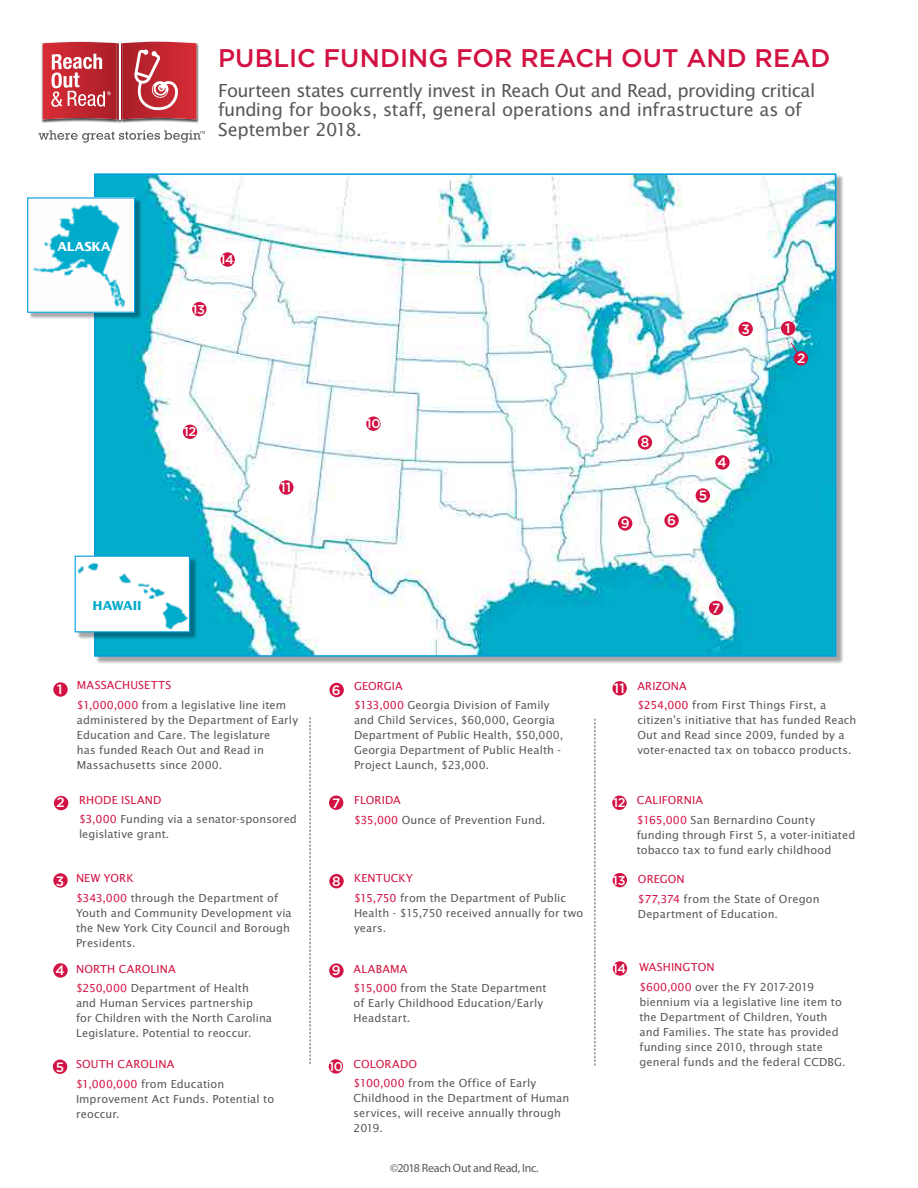
<style>
.page{position:relative;width:918px;height:1188px;background:#fff}
.page>*{position:absolute;margin:0;border:0;box-sizing:border-box;transform-origin:0 0}
.t1{font:500 25.5px "Gotham";letter-spacing:.005em;color:#d21242}
.t2{font:19.5px/19.5px "Lucida Sans EF";letter-spacing:-.02em;color:#58595b}
.t3{font:500 13.5px "Gotham";color:#fff}
.t4{font:700 13.5px "Lucida Sans EF";letter-spacing:-.005em;color:#fff}
.t5{font:700 13.5px "Lucida Sans EF";color:#00abc9}
.t6{font:500 12.75px "Gotham";letter-spacing:-.025em;color:#fff}
.t7{font:12px/15px "Lucida Sans EF";letter-spacing:.01em;color:#58595b}
.t8{font:12px/19.5px "Lucida Sans EF";letter-spacing:.01em;color:#d21242}
.t9{font:12px "Myriad Pro";letter-spacing:-.02em;color:#58595b}
.s1{font-family:"Gotham";font-weight:500;font-size:13.5px;color:#fff}
.s2{color:#d21242}
.s3{color:#58595b}
</style>
<div class="page">
<div style="left:95px;top:175px;width:749px;height:489px;background:#000;opacity:.35"></div>
<img style="left:97px;top:176px;width:736px;height:478px">
<img style="left:41px;top:43px;width:158px;height:80px">
<svg style="left:43px;top:41px;width:153px;height:82px;background:#c84c54"></svg>
<img style="left:116px;top:119px;width:7px;height:4px">
<img style="left:116px;top:43px;width:7px;height:76px">
<img style="left:118px;top:43px;width:3px;height:80px">
<hr style="left:119px;top:43px;width:1px;height:76px;background:#fff">
<svg style="left:39px;top:130px;width:166px;height:13px"></svg>
<div style="left:28px;top:199px;width:114px;height:121px;background:#000;opacity:.35"></div>
<img style="left:29px;top:199px;width:104px;height:112px">
<div style="left:27px;top:197px;width:108px;height:116px;border:1px solid #009ddc"></div>
<div style="left:76px;top:557px;width:121px;height:82px;background:#000;opacity:.35"></div>
<img style="left:77px;top:558px;width:111px;height:72px">
<div style="left:192px;top:302px;width:15px;height:14px;background:#d21242;border-radius:50%"></div>
<div style="left:220px;top:252px;width:15px;height:15px;background:#d21242;border-radius:50%"></div>
<div style="left:618px;top:516px;width:14px;height:15px;background:#d21242;border-radius:50%"></div>
<div style="left:366px;top:416px;width:15px;height:15px;background:#d21242;border-radius:50%"></div>
<div style="left:279px;top:480px;width:15px;height:15px;background:#d21242;border-radius:50%"></div>
<div style="left:183px;top:425px;width:14px;height:14px;background:#d21242;border-radius:50%"></div>
<div style="left:664px;top:513px;width:15px;height:15px;background:#d21242;border-radius:50%"></div>
<div style="left:709px;top:601px;width:14px;height:14px;background:#d21242;border-radius:50%"></div>
<div style="left:638px;top:435px;width:14px;height:15px;background:#d21242;border-radius:50%"></div>
<div style="left:696px;top:488px;width:14px;height:15px;background:#d21242;border-radius:50%"></div>
<div style="left:715px;top:455px;width:15px;height:15px;background:#d21242;border-radius:50%"></div>
<div style="left:781px;top:321px;width:14px;height:15px;background:#d21242;border-radius:50%"></div>
<div style="left:738px;top:322px;width:15px;height:14px;background:#d21242;border-radius:50%"></div>
<div style="left:612px;top:796px;width:15px;height:14px;background:#d21242;border-radius:50%"></div>
<div style="left:53px;top:682px;width:15px;height:15px;background:#d21242;border-radius:50%"></div>
<div style="left:54px;top:796px;width:14px;height:14px;background:#d21242;border-radius:50%"></div>
<div style="left:53px;top:873px;width:15px;height:15px;background:#d21242;border-radius:50%"></div>
<div style="left:329px;top:796px;width:14px;height:14px;background:#d21242;border-radius:50%"></div>
<div style="left:53px;top:1060px;width:14px;height:14px;background:#d21242;border-radius:50%"></div>
<div style="left:329px;top:683px;width:15px;height:14px;background:#d21242;border-radius:50%"></div>
<div style="left:329px;top:874px;width:15px;height:14px;background:#d21242;border-radius:50%"></div>
<div style="left:613px;top:961px;width:14px;height:15px;background:#d21242;border-radius:50%"></div>
<div style="left:329px;top:963px;width:15px;height:15px;background:#d21242;border-radius:50%"></div>
<div style="left:612px;top:681px;width:15px;height:14px;background:#d21242;border-radius:50%"></div>
<div style="left:329px;top:1059px;width:14px;height:15px;background:#d21242;border-radius:50%"></div>
<div style="left:613px;top:873px;width:14px;height:14px;background:#d21242;border-radius:50%"></div>
<div style="left:794px;top:351px;width:14px;height:15px;background:#d21242;border-radius:50%"></div>
<svg style="left:790px;top:342px;width:9px;height:12px"></svg>
<div style="left:53px;top:963px;width:15px;height:15px;background:#d21242;border-radius:50%"></div>
<svg style="left:595px;top:719px;width:1px;height:347px"></svg>
<svg style="left:310px;top:717px;width:1px;height:347px"></svg>
<p class="t4" style="left:58px;top:239px;width:55px">ALASKA</p>
<p class="t5" style="left:93px;top:598px;width:51px">HAWAII</p>
<h1 class="t1" style="left:218px;top:41px;width:614px">PUBLIC FUNDING FOR REACH OUT AND READ</h1>
<h2 class="t2" style="left:218px;top:81px;width:599px">Fourteen states currently invest in Reach Out and Read, providing critical funding for books, staff, general operations and infrastructure as of<br>September 2018.</h2>
<p class="t6" style="left:193px;top:301px;width:14px">13</p>
<p class="t6" style="left:220px;top:251px;width:15px">14</p>
<p class="t6" style="left:184px;top:423px;width:14px">12</p>
<p class="t3" style="left:280px;top:479px;width:12px">11</p>
<p class="t6" style="left:367px;top:415px;width:15px">10</p>
<p class="t3" style="left:741px;top:320px;width:10px">3</p>
<p class="t3" style="left:785px;top:320px;width:7px">1</p>
<p class="t3" style="left:797px;top:350px;width:10px">2</p>
<p class="t3" style="left:641px;top:434px;width:10px">8</p>
<p class="t3" style="left:621px;top:515px;width:10px">9</p>
<p class="t3" style="left:667px;top:512px;width:10px">6</p>
<p class="t3" style="left:699px;top:487px;width:10px">5</p>
<p class="t3" style="left:717px;top:454px;width:11px">4</p>
<p class="t3" style="left:712px;top:599px;width:10px">7</p>
<p class="t7" style="left:77px;top:676px;width:211px;line-height:19.5px;text-indent:-20px"><span class="s1">1</span> <span class="s2">MASSACHUSETTS<br>$1,000,000</span> from a legislative line item</p>
<p class="t7" style="left:77px;top:712px;width:223px">administered by the Department of Early Education and Care. The legislature<br>has funded Reach Out and Read in Massachusetts since 2000.</p>
<p class="t7" style="left:79px;top:790px;width:219px;line-height:19.5px;text-indent:-23px"><span class="s1">2</span> <span class="s2">RHODE ISLAND<br>$3,000</span> Funding via a senator-sponsored</p>
<p class="t7" style="left:79px;top:827px;width:92px">legislative grant.</p>
<p class="t7" style="left:76px;top:869px;width:204px;line-height:19.5px;text-indent:-20px"><span class="s1">3</span> <span class="s2">NEW YORK<br>$343,000</span> through the Department of</p>
<p class="t7" style="left:76px;top:905px;width:217px">Youth and Community Development via the New York City Council and Borough<br>Presidents.</p>
<p class="t3" style="left:55px;top:962px;width:11px">4</p>
<p class="t3" style="left:56px;top:1058px;width:10px">5</p>
<p class="t8" style="left:76px;top:959px;width:175px">NORTH CAROLINA<br>$250,000 <span class="s3">Department of Health</span></p>
<p class="t7" style="left:76px;top:996px;width:198px">and Human Services partnership<br>for Children with the North Carolina<br>Legislature. Potential to reoccur.</p>
<p class="t8" style="left:76px;top:1054px;width:150px">SOUTH CAROLINA $1,000,000 <span class="s3">from Education</span></p>
<p class="t7" style="left:76px;top:1091px;width:200px">Improvement Act Funds. Potential to reoccur.</p>
<p class="t7" style="left:354px;top:676px;width:197px;line-height:19.5px;text-indent:-22px"><span class="s1">6</span> <span class="s2">GEORGIA<br>$133,000</span> Georgia Division of Family</p>
<p class="t7" style="left:354px;top:713px;width:211px">and Child Services, $60,000, Georgia Department of Public Health, $50,000, Georgia Department of Public Health - Project Launch, $23,000.</p>
<p class="t3" style="left:614px;top:679px;width:12px">11</p>
<p class="t7" style="left:637px;top:676px;width:191px;line-height:19.5px"><span class="s2">ARIZONA<br>$254,000</span> from First Things First, a</p>
<p class="t7" style="left:637px;top:713px;width:221px">citizen’s initiative that has funded Reach<br>Out and Read since 2009, funded by a voter-enacted tax on tobacco products.</p>
<p class="t3" style="left:332px;top:794px;width:10px">7</p>
<p class="t7" style="left:354px;top:790px;width:193px;line-height:19.5px"><span class="s2">FLORIDA<br>$35,000</span> Ounce of Prevention Fund.</p>
<p class="t6" style="left:613px;top:794px;width:14px">12</p>
<p class="t7" style="left:637px;top:790px;width:180px;line-height:19.5px"><span class="s2">CALIFORNIA<br>$165,000</span> San Bernardino County</p>
<p class="t7" style="left:637px;top:827px;width:220px">funding through First 5, a voter-initiated tobacco tax to fund early childhood</p>
<p class="t3" style="left:332px;top:872px;width:10px">8</p>
<p class="t7" style="left:354px;top:869px;width:214px;line-height:19.5px"><span class="s2">KENTUCKY<br>$15,750</span> from the Department of Public</p>
<p class="t7" style="left:354px;top:905px;width:231px">Health - $15,750 received annually for two years.</p>
<p class="t6" style="left:613px;top:872px;width:14px">13</p>
<p class="t7" style="left:638px;top:869px;width:183px;line-height:19.5px"><span class="s2">OREGON<br>$77,374</span> from the State of Oregon</p>
<p class="t7" style="left:638px;top:906px;width:142px">Department of Education.</p>
<p class="t3" style="left:332px;top:962px;width:10px">9</p>
<p class="t7" style="left:354px;top:959px;width:195px;line-height:19.5px"><span class="s2">ALABAMA<br>$15,000</span> from the State Department</p>
<p class="t7" style="left:354px;top:996px;width:191px">of Early Childhood Education/Early<br>Headstart.</p>
<p class="t6" style="left:329px;top:1058px;width:15px">10</p>
<p class="t7" style="left:354px;top:1054px;width:184px;line-height:19.5px"><span class="s2">COLORADO<br>$100,000</span> from the Office of Early</p>
<p class="t7" style="left:354px;top:1091px;width:217px">Childhood in the Department of Human services, will receive annually through<br>2019.</p>
<p class="t6" style="left:613px;top:960px;width:15px">14</p>
<p class="t8" style="left:639px;top:958px;width:176px">WASHINGTON<br>$600,000 <span class="s3">over the FY 2017-2019</span></p>
<p class="t7" style="left:639px;top:994px;width:208px">biennium via a legislative line item to the Department of Children, Youth and Families. The state has provided funding since 2010, through state general funds and the federal CCDBG.</p>
<p class="t9" style="left:390px;top:1160px;width:150px">©2018 Reach Out and Read, Inc.</p>
</div>
